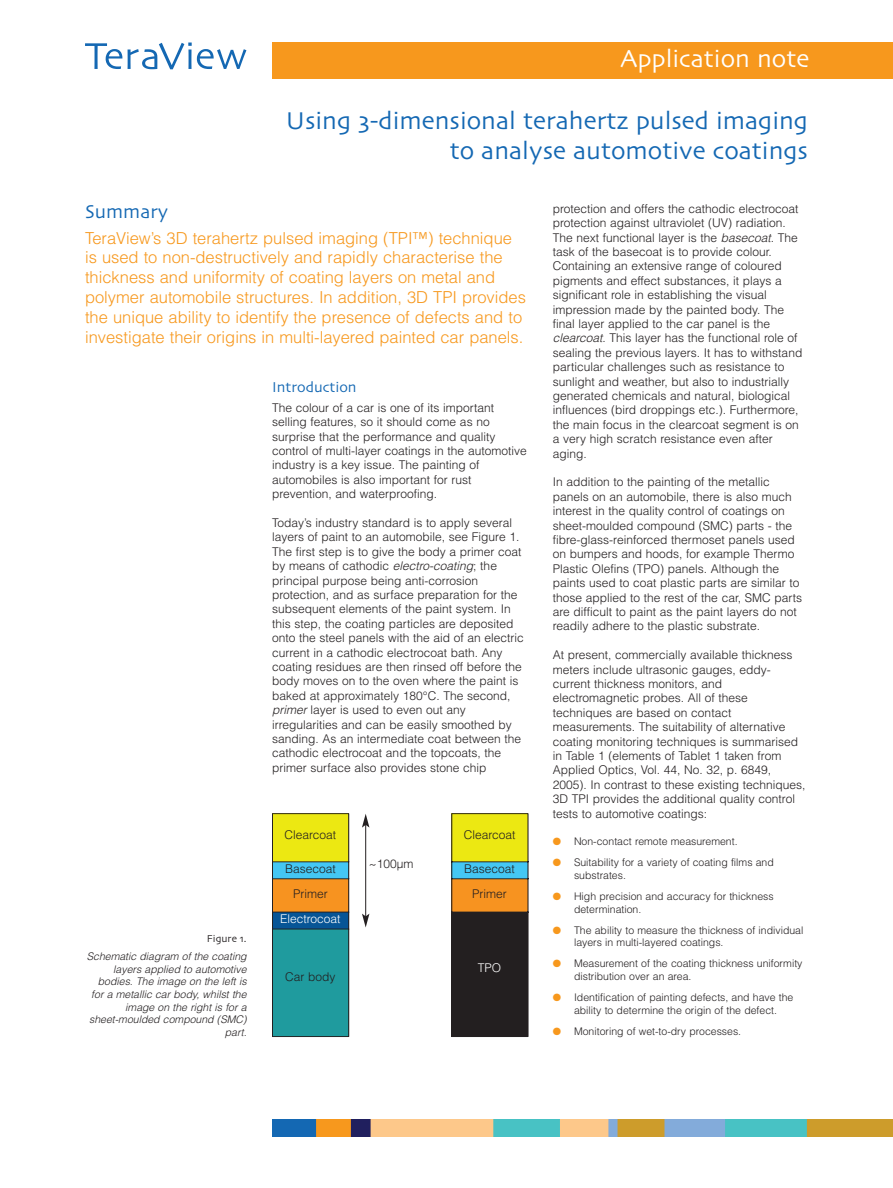
<style>
.page{position:relative;width:893px;height:1188px;background:#fff}
.page>*{position:absolute;margin:0;border:0;box-sizing:border-box;transform-origin:0 0}
.t1{font:25.5px/30.6px "Skia CC";color:#1468b3;text-align:right}
.t2{font:25.5px "Skia CC";color:#fff}
.t3{font:19.5px "Skia CC";color:#1468b3}
.t4{font:300 16.5px/19.8px "Helvetica";color:#f7981d}
.t5{font:15px "Skia CC";color:#1468b3}
.t6{font:300 12px/14.4px "Helvetica";color:#231f20}
.t7{font:300 12px "Helvetica";color:#fff}
.t8{font:300 10.5px/12.6px "Helvetica";color:#231f20}
.t9{font:italic 300 10.5px/12.6px "Helvetica";color:#231f20;text-align:right}
.t10{font:10.5px "Skia CC";color:#231f20}
.s1{font-style:italic}
.s2{color:#f7981d}
</style>
<div class="page">
<svg style="left:85px;top:43px;width:37px;height:26px"></svg>
<svg style="left:128px;top:43px;width:118px;height:26px"></svg>
<svg style="left:272px;top:813px;width:256px;height:224px"></svg>
<hr style="left:365px;top:825px;width:1px;height:91px;background:#231f20">
<svg style="left:362px;top:814px;width:7px;height:14px"></svg>
<svg style="left:362px;top:914px;width:7px;height:14px"></svg>
<div style="left:272px;top:43px;width:620px;height:36px;background:#f7981d"></div>
<img style="left:272px;top:1120px;width:620px;height:17px">
<h1 class="t2" style="left:620px;top:44px;width:190px">Application note</h1>
<h1 class="t1" style="left:286px;top:105px;width:524px">Using 3-dimensional terahertz pulsed imaging to analyse automotive coatings</h1>
<h2 class="t3" style="left:85px;top:201px;width:85px">Summary</h2>
<p class="t4" style="left:85px;top:228px;width:442px">TeraView’s 3D terahertz pulsed imaging (TPI™) technique is used to non-destructively and rapidly characterise the thickness and uniformity of coating layers on metal and polymer automobile structures. In addition, 3D TPI provides the unique ability to identify the presence of defects and to investigate their origins in multi-layered painted car panels.</p>
<p class="t5" style="left:272px;top:378px;width:86px">Introduction</p>
<p class="t6" style="left:272px;top:400px;width:256px">The colour of a car is one of its important selling features, so it should come as no surprise that the performance and quality control of multi-layer coatings in the automotive industry is a key issue. The painting of automobiles is also important for rust prevention, and waterproofing.</p>
<p class="t6" style="left:272px;top:515px;width:253px">Today’s industry standard is to apply several layers of paint to an automobile, see Figure 1.<br>The first step is to give the body a primer coat by means of cathodic <span class="s1">electro-coating</span>; the principal purpose being anti-corrosion protection, and as surface preparation for the subsequent elements of the paint system. In this step, the coating particles are deposited onto the steel panels with the aid of an electric current in a cathodic electrocoat bath. Any coating residues are then rinsed off before the body moves on to the oven where the paint is baked at approximately 180°C. The second, <span class="s1">primer</span> layer is used to even out any irregularities and can be easily smoothed by sanding. As an intermediate coat between the cathodic electrocoat and the topcoats, the primer surface also provides stone chip</p>
<p class="t10" style="left:207px;top:933px;width:41px">Figure 1.</p>
<p class="t9" style="left:87px;top:950px;width:161px">Schematic diagram of the coating layers applied to automotive bodies. The image on the left is for a metallic car body, whilst the image on the right is for a sheet-moulded compound (SMC) part.</p>
<p class="t6" style="left:284px;top:828px;width:53px">Clearcoat</p>
<p class="t6" style="left:285px;top:856px;width:52px;line-height:24.9px;text-align:center">Basecoat<br>Primer</p>
<p class="t7" style="left:280px;top:912px;width:62px">Electrocoat</p>
<p class="t6" style="left:285px;top:969px;width:52px">Car body</p>
<p class="t6" style="left:369px;top:857px;width:46px">~100µm</p>
<p class="t6" style="left:464px;top:828px;width:53px">Clearcoat</p>
<p class="t6" style="left:464px;top:856px;width:52px;line-height:24.9px;text-align:center">Basecoat<br>Primer</p>
<p class="t7" style="left:478px;top:961px;width:25px">TPO</p>
<p class="t6" style="left:553px;top:201px;width:251px">protection and offers the cathodic electrocoat protection against ultraviolet (UV) radiation.<br>The next functional layer is the <span class="s1">basecoat</span>. The task of the basecoat is to provide colour.<br>Containing an extensive range of coloured pigments and effect substances, it plays a significant role in establishing the visual impression made by the painted body. The final layer applied to the car panel is the <span class="s1">clearcoat</span>. This layer has the functional role of sealing the previous layers. It has to withstand particular challenges such as resistance to sunlight and weather, but also to industrially generated chemicals and natural, biological influences (bird droppings etc.). Furthermore, the main focus in the clearcoat segment is on a very high scratch resistance even after aging.</p>
<p class="t6" style="left:553px;top:475px;width:251px">In addition to the painting of the metallic panels on an automobile, there is also much interest in the quality control of coatings on sheet-moulded compound (SMC) parts - the fibre-glass-reinforced thermoset panels used on bumpers and hoods, for example Thermo Plastic Olefins (TPO) panels. Although the paints used to coat plastic parts are similar to those applied to the rest of the car, SMC parts are difficult to paint as the paint layers do not readily adhere to the plastic substrate.</p>
<p class="t6" style="left:553px;top:648px;width:254px">At present, commercially available thickness meters include ultrasonic gauges, eddy&shy;current thickness monitors, and electromagnetic probes. All of these techniques are based on contact measurements. The suitability of alternative coating monitoring techniques is summarised in Table 1 (elements of Tablet 1 taken from Applied Optics, Vol. 44, No. 32, p. 6849, 2005). In contrast to these existing techniques, 3D TPI provides the additional quality control tests to automotive coatings:</p>
<p class="t8" style="left:553px;top:835px;width:186px"><span class="s2">●</span> Non-contact remote measurement.</p>
<p class="t8" style="left:574px;top:856px;width:201px;text-indent:-21px"><span class="s2">●</span> Suitability for a variety of coating films and substrates.</p>
<p class="t8" style="left:574px;top:890px;width:201px;text-indent:-21px"><span class="s2">●</span> High precision and accuracy for thickness determination.</p>
<p class="t8" style="left:574px;top:924px;width:231px;text-indent:-21px"><span class="s2">●</span> The ability to measure the thickness of individual layers in multi-layered coatings.</p>
<p class="t8" style="left:574px;top:957px;width:230px;text-indent:-21px"><span class="s2">●</span> Measurement of the coating thickness uniformity distribution over an area.</p>
<p class="t8" style="left:553px;top:991px;width:242px;text-align:center"><span class="s2">●</span> Identification of painting defects, and have the ability to determine the origin of the defect.</p>
<p class="t8" style="left:553px;top:1025px;width:190px"><span class="s2">●</span> Monitoring of wet-to-dry processes.</p>
</div>
